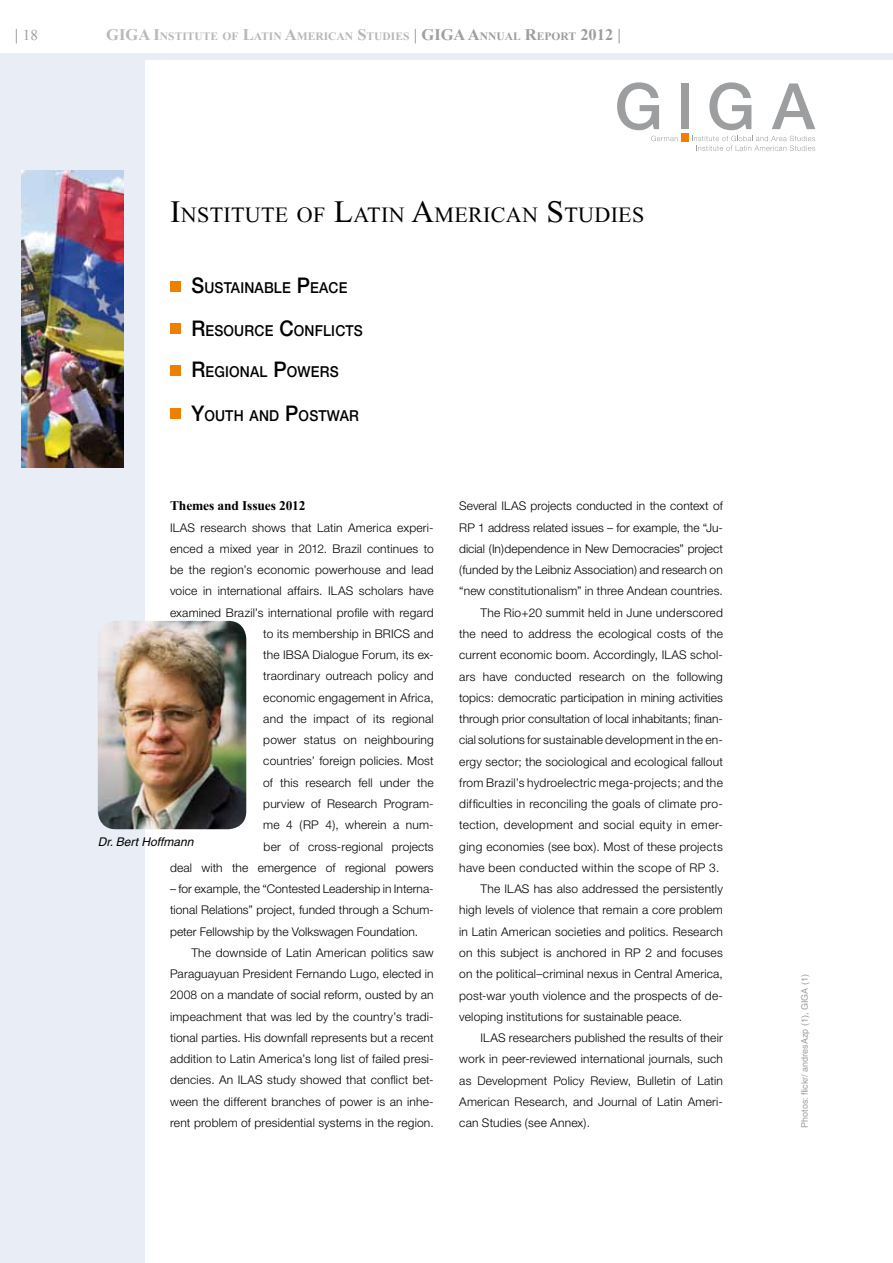
<style>
.page{position:relative;width:893px;height:1263px;background:#fff}
.page>*{position:absolute;margin:0;border:0;box-sizing:border-box;transform-origin:0 0}
.t1{font:22.05px "Times Beyrut Roman";letter-spacing:.015em;color:#000}
.t2{font:700 16.5px "Times Beyrut Roman";color:#b6b8b9}
.t3{font:500 15.15px "Helvetica Neue";letter-spacing:.015em;color:#000;scale:.92 1}
.t4{font:15px "Times New Roman";color:#9c9e9f}
.t5{font:700 13.5px "Times Beyrut Roman";letter-spacing:-.01em;color:#000}
.t6{font:300 12px/21.3px "Helvetica Neue";letter-spacing:.015em;color:#000;text-align:justify}
.t7{font:300 12px "Helvetica Neue";letter-spacing:-.005em;color:#000}
.t8{font:300 12px "Helvetica Neue";letter-spacing:.035em;color:#000}
.t9{font:italic 12px "Helvetica";color:#000}
.t10{font:700 11.55px "Times Beyrut Roman";color:#b6b8b9}
.t11{font:700 11.55px "Times Beyrut Roman";color:#9c9e9f}
.t12{font:9px "Helvetica";color:#9c9e9f}
.s1{font-family:"Times Beyrut Roman";font-weight:700;font-size:16.5px}
.s2{font-size:16.5px}
.s3{font-size:16.5px;color:#9c9e9f}
.s4{font-size:31.5px}
.s5{font-size:21.6px}
</style>
<div class="page">
<div style="left:0;top:53px;width:893px;height:7px;background:#e8edf6"></div>
<div style="left:0;top:60px;width:145px;height:1203px;background:#e8edf6"></div>
<img style="left:21px;top:170px;width:102px;height:298px">
<div style="left:170px;top:281px;width:11px;height:10px;background:#ee7f00"></div>
<div style="left:170px;top:365px;width:11px;height:11px;background:#ee7f00"></div>
<div style="left:170px;top:323px;width:11px;height:11px;background:#ee7f00"></div>
<div style="left:170px;top:408px;width:11px;height:11px;background:#ee7f00"></div>
<svg style="left:651px;top:136px;width:27px;height:5px"></svg>
<svg style="left:692px;top:136px;width:123px;height:15px"></svg>
<div style="left:681px;top:83px;width:8px;height:46px;background:#9c9e9f"></div>
<svg style="left:617px;top:82px;width:42px;height:48px"></svg>
<svg style="left:709px;top:82px;width:42px;height:48px"></svg>
<svg style="left:772px;top:83px;width:43px;height:46px"></svg>
<div style="left:681px;top:133px;width:8px;height:8px;background:#ee7f00"></div>
<img style="left:98px;top:621px;width:148px;height:208px">
<p class="t4" style="left:15px;top:25px;width:25px"><span class="s1">|</span> 18</p>
<h2 class="t2" style="left:106px;top:25px;width:12px">GIG</h2>
<p class="t10" style="left:138px;top:29px;width:295px"><span class="s2">A I</span>NSTITUTE OF <span class="s2">L</span>ATIN <span class="s2">A</span>MERICAN <span class="s2">S</span>TUDIES <span class="s3">|</span> <span class="s3">GIG</span></p>
<p class="t11" style="left:454px;top:29px;width:169px"><span class="s2">A A</span>NNUAL <span class="s2">R</span>EPORT <span class="s2">2012</span> <span class="s2">|</span></p>
<h1 class="t1" style="left:170px;top:202px;width:476px"><span class="s4">I</span>NSTITUTE OF <span class="s4">L</span>ATIN <span class="s4">A</span>MERICAN <span class="s4">S</span> TUDIES</h1>
<p class="t3" style="left:191px;top:278px;width:171px"><span class="s5">S</span>USTAINABLE <span class="s5">P</span> EACE</p>
<p class="t3" style="left:191px;top:322px;width:188px"><span class="s5">R</span>ESOURCE <span class="s5">C</span>ONFLICTS</p>
<p class="t3" style="left:191px;top:363px;width:162px"><span class="s5">R</span>EGIONAL <span class="s5">P</span>OWERS</p>
<p class="t3" style="left:191px;top:407px;width:182px"><span class="s5">Y</span>OUTH AND <span class="s5">P</span>OSTWAR</p>
<p class="t5" style="left:170px;top:498px;width:137px">Themes and Issues 2012</p>
<p class="t6" style="left:170px;top:516px;width:265px;text-align:right">ILAS research shows that Latin America experi&shy;enced a mixed year in 2012. Brazil continues to be the region’s economic powerhouse and lead voice in international affairs. ILAS scholars have examined Brazil’s international profile with regard to its membership in BRICS and<br>the IBSA Dialogue Forum, its ex-<br>traordinary outreach policy and<br>economic engagement in Africa,<br>and the impact of its regional<br>power status on neighbouring<br>countries’ foreign policies. Most<br>of this research fell under the<br>purview of Research Program-<br>me 4 (RP 4), wherein a num-<br>ber of cross-regional projects<br>deal with the emergence of regional powers</p>
<p class="t6" style="left:170px;top:878px;width:265px">– for example, the “Contested Leadership in Interna&shy;tional Relations” project, funded through a Schum&shy;peter Fellowship by the Volkswagen Foundation.</p>
<p class="t6" style="left:170px;top:942px;width:265px;text-indent:21px">The downside of Latin American politics saw Paraguayuan President Fernando Lugo, elected in 2008 on a mandate of social reform, ousted by an impeachment that was led by the country’s tradi&shy;tional parties. His downfall represents but a recent addition to Latin America’s long list of failed presi&shy;dencies. An ILAS study showed that conflict bet&shy;ween the different branches of power is an inhe&shy;rent problem of presidential systems in the region.</p>
<p class="t9" style="left:98px;top:835px;width:97px">Dr. Bert Hoffmann</p>
<p class="t6" style="left:459px;top:495px;width:265px">Several ILAS projects conducted in the context of</p>
<p class="t6" style="left:459px;top:516px;width:265px">RP 1 address related issues – for example, the “Ju-</p>
<p class="t7" style="left:459px;top:541px;width:265px">dicial (In)dependence in New Democracies” project</p>
<p class="t6" style="left:459px;top:559px;width:265px">(funded by the Leibniz Association) and research on</p>
<p class="t6" style="left:459px;top:580px;width:265px">“new constitutionalism” in three Andean countries.</p>
<p class="t6" style="left:480px;top:602px;width:244px">The Rio+20 summit held in June underscored</p>
<p class="t6" style="left:459px;top:623px;width:265px">the need to address the ecological costs of the</p>
<p class="t6" style="left:459px;top:644px;width:265px">current economic boom. Accordingly, ILAS schol-</p>
<p class="t6" style="left:459px;top:665px;width:265px">ars have conducted research on the following</p>
<p class="t6" style="left:459px;top:687px;width:265px">topics: democratic participation in mining activities</p>
<p class="t7" style="left:459px;top:711px;width:264px">through prior consultation of local inhabitants; finan-</p>
<p class="t6" style="left:459px;top:729px;width:265px">cial solutions for sustainable development in the en-</p>
<p class="t6" style="left:459px;top:750px;width:265px">ergy sector; the sociological and ecological fallout</p>
<p class="t6" style="left:459px;top:772px;width:265px">from Brazil’s hydroelectric mega-projects; and the</p>
<p class="t6" style="left:459px;top:793px;width:264px">difficulties in reconciling the goals of climate pro-</p>
<p class="t6" style="left:459px;top:814px;width:264px">tection, development and social equity in emer-</p>
<p class="t6" style="left:459px;top:835px;width:265px">ging economies (see box). Most of these projects</p>
<p class="t8" style="left:459px;top:860px;width:262px">have been conducted within the scope of RP 3.</p>
<p class="t6" style="left:480px;top:878px;width:244px">The ILAS has also addressed the persistently</p>
<p class="t6" style="left:459px;top:899px;width:265px">high levels of violence that remain a core problem</p>
<p class="t6" style="left:459px;top:920px;width:265px">in Latin American societies and politics. Research</p>
<p class="t6" style="left:459px;top:942px;width:265px">on this subject is anchored in RP 2 and focuses</p>
<p class="t6" style="left:459px;top:963px;width:265px">on the political–criminal nexus in Central America,</p>
<p class="t6" style="left:459px;top:984px;width:265px">post-war youth violence and the prospects of de-</p>
<p class="t6" style="left:459px;top:1006px;width:225px">veloping institutions for sustainable peace.</p>
<p class="t6" style="left:480px;top:1027px;width:244px">ILAS researchers published the results of their</p>
<p class="t6" style="left:459px;top:1048px;width:265px">work in peer-reviewed international journals, such</p>
<p class="t6" style="left:459px;top:1069px;width:265px">as Development Policy Review, Bulletin of Latin</p>
<p class="t6" style="left:459px;top:1091px;width:265px">American Research, and Journal of Latin Ameri-</p>
<p class="t6" style="left:459px;top:1112px;width:132px">can Studies (see Annex).</p>
<p class="t12" style="left:800px;top:1128px;width:155px;rotate:-90deg">Photos: flickr/ andresAzp (1), GIGA (1)</p>
</div>
